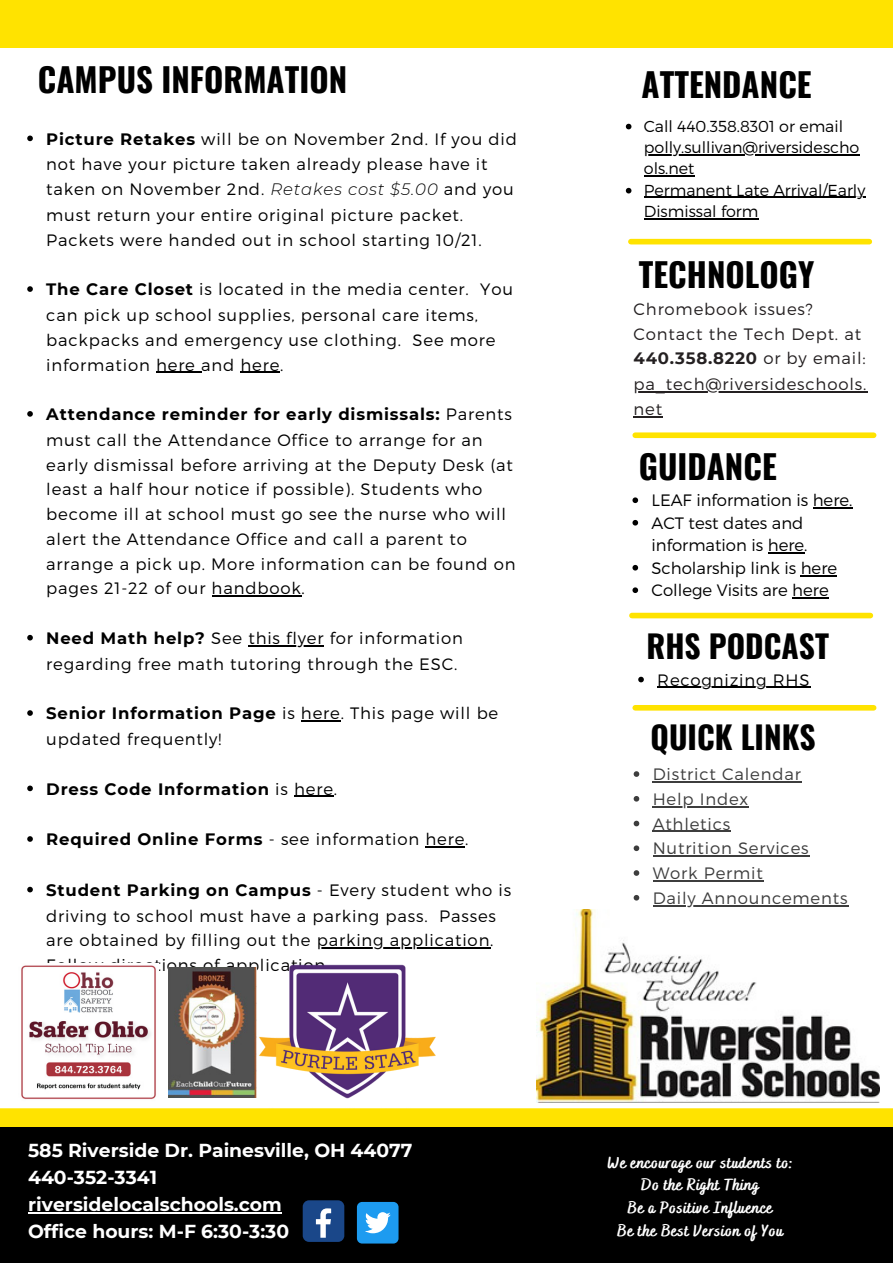
<style>
.page{position:relative;width:893px;height:1264px;background:#fff}
.page>*{position:absolute;margin:0;border:0;box-sizing:border-box;transform-origin:0 0}
.t1{font:700 33px "Oswald";color:#000}
.t2{font:700 31.5px "Oswald";color:#000}
.t3{font:700 18.75px/27px "Montserrat";color:#fff}
.t4{font:300 16.5px/24.9px "Montserrat";letter-spacing:.05em;color:#000}
.t5{font:300 16.5px/22.5px "Montserrat";color:#000}
.t6{font:300 16.5px/25px "Montserrat";letter-spacing:.05em;color:#242021}
.t7{font:300 16.5px/24.8px "Montserrat";letter-spacing:.05em;color:#3d3d3d}
.t8{font:700 16.5px "Montserrat";letter-spacing:.05em;color:#000}
.t9{font:800 16.35px/22.5px "Bakerie Smooth";letter-spacing:.05em;color:#fff;text-align:center}
.t10{font:300 15.9px/21.3px "Montserrat";color:#000}
.s1{font-weight:700}
.s2{font-style:italic}
.s3{font-weight:300}
</style>
<div class="page">
<div style="left:0;top:0;width:892px;height:47px;background:#ffe300"></div>
<div style="left:635px;top:432px;width:238px;height:6px;background:#ffe300"></div>
<div style="left:635px;top:705px;width:238px;height:5px;background:#ffe300"></div>
<div style="left:632px;top:612px;width:238px;height:6px;background:#ffe300"></div>
<svg style="left:27px;top:135px;width:6px;height:6px"></svg>
<svg style="left:27px;top:286px;width:6px;height:6px"></svg>
<hr style="left:156px;top:372px;width:45px;height:1px;background:#000">
<hr style="left:240px;top:372px;width:40px;height:1px;background:#000">
<svg style="left:27px;top:411px;width:6px;height:6px"></svg>
<hr style="left:212px;top:595px;width:89px;height:1px;background:#000">
<svg style="left:27px;top:635px;width:6px;height:5px"></svg>
<hr style="left:248px;top:645px;width:76px;height:1px;background:#000">
<svg style="left:27px;top:710px;width:6px;height:6px"></svg>
<hr style="left:301px;top:720px;width:39px;height:1px;background:#000">
<svg style="left:27px;top:785px;width:6px;height:6px"></svg>
<hr style="left:294px;top:795px;width:40px;height:1px;background:#000">
<svg style="left:27px;top:836px;width:6px;height:5px"></svg>
<hr style="left:425px;top:846px;width:40px;height:1px;background:#000">
<svg style="left:27px;top:886px;width:6px;height:6px"></svg>
<hr style="left:317px;top:947px;width:173px;height:1px;background:#000">
<svg style="left:633px;top:771px;width:6px;height:5px"></svg>
<hr style="left:652px;top:781px;width:149px;height:1px;background:#3d3d3d">
<svg style="left:633px;top:796px;width:6px;height:5px"></svg>
<hr style="left:652px;top:806px;width:97px;height:1px;background:#3d3d3d">
<svg style="left:633px;top:820px;width:6px;height:6px"></svg>
<hr style="left:652px;top:830px;width:79px;height:2px;background:#3d3d3d">
<svg style="left:633px;top:845px;width:6px;height:6px"></svg>
<hr style="left:652px;top:855px;width:157px;height:1px;background:#3d3d3d">
<svg style="left:633px;top:870px;width:6px;height:5px"></svg>
<hr style="left:652px;top:880px;width:111px;height:1px;background:#3d3d3d">
<svg style="left:633px;top:895px;width:6px;height:5px"></svg>
<hr style="left:652px;top:905px;width:196px;height:1px;background:#3d3d3d">
<hr style="left:633px;top:391px;width:234px;height:1px;background:#242021">
<hr style="left:633px;top:416px;width:30px;height:1px;background:#242021">
<svg style="left:638px;top:676px;width:5px;height:6px"></svg>
<hr style="left:657px;top:687px;width:153px;height:1px;background:#000">
<svg style="left:632px;top:497px;width:6px;height:6px"></svg>
<hr style="left:812px;top:507px;width:40px;height:1px;background:#000">
<svg style="left:632px;top:520px;width:6px;height:5px"></svg>
<hr style="left:767px;top:552px;width:37px;height:1px;background:#000">
<svg style="left:632px;top:565px;width:6px;height:5px"></svg>
<hr style="left:800px;top:575px;width:37px;height:1px;background:#000">
<svg style="left:632px;top:587px;width:6px;height:6px"></svg>
<hr style="left:792px;top:597px;width:36px;height:1px;background:#000">
<svg style="left:625px;top:124px;width:6px;height:5px"></svg>
<hr style="left:643px;top:154px;width:216px;height:1px;background:#000">
<hr style="left:643px;top:175px;width:51px;height:2px;background:#000">
<svg style="left:625px;top:188px;width:6px;height:5px"></svg>
<hr style="left:643px;top:197px;width:222px;height:1px;background:#000">
<hr style="left:643px;top:218px;width:115px;height:1px;background:#000">
<div style="left:630px;top:239px;width:239px;height:5px;background:#ffe300"></div>
<img style="left:536px;top:909px;width:343px;height:193px">
<img style="left:256px;top:964px;width:180px;height:135px">
<img style="left:21px;top:965px;width:135px;height:134px">
<img style="left:169px;top:967px;width:87px;height:130px">
<div style="left:0;top:1108px;width:892px;height:19px;background:#ffe300"></div>
<div style="left:0;top:1127px;width:892px;height:135px;background:#000"></div>
<hr style="left:28px;top:1212px;width:254px;height:1px;background:#fff">
<div style="left:303px;top:1200px;width:41px;height:41px;background:#1a4789;border-radius:6px"></div>
<svg style="left:316px;top:1208px;width:15px;height:29px"></svg>
<div style="left:357px;top:1201px;width:41px;height:42px;background:#1d9bf0;border-radius:5px"></div>
<svg style="left:365px;top:1212px;width:25px;height:21px"></svg>
<h1 class="t1" style="left:38px;top:54px;width:311px">CAMPUS INFORMATION</h1>
<p class="t4" style="left:46px;top:125px;width:472px;line-height:25.3px"><span class="s1">Picture Retakes</span> will be on November 2nd. If you did not have your picture taken already please have it taken on November 2nd. <span class="s2">Retakes cost $5.00</span> and you must return your entire original picture packet.<br>Packets were handed out in school starting 10/21.</p>
<p class="t4" style="left:46px;top:276px;width:468px"><span class="s1">The Care Closet</span> is located in the media center. You can pick up school supplies, personal care items, backpacks and emergency use clothing. See more information here and here.</p>
<p class="t4" style="left:46px;top:401px;width:470px"><span class="s1">Attendance reminder for early dismissals:</span> Parents must call the Attendance Office to arrange for an early dismissal before arriving at the Deputy Desk (at least a half hour notice if possible). Students who become ill at school must go see the nurse who will alert the Attendance Office and call a parent to arrange a pick up. More information can be found on pages 21-22 of our handbook.</p>
<p class="t4" style="left:46px;top:624px;width:418px;line-height:25.8px"><span class="s1">Need Math help?</span> See this flyer for information regarding free math tutoring through the ESC.</p>
<p class="t4" style="left:46px;top:699px;width:453px;line-height:25.8px"><span class="s1">Senior Information Page</span> is here. This page will be updated frequently!</p>
<p class="t8" style="left:46px;top:778px;width:292px">Dress Code Information <span class="s3">is here.</span></p>
<p class="t4" style="left:46px;top:826px;width:423px"><span class="s1">Required Online Forms</span> - see information here.</p>
<p class="t4" style="left:46px;top:876px;width:466px"><span class="s1">Student Parking on Campus</span> - Every student who is driving to school must have a parking pass. Passes are obtained by filling out the parking application.<br>Follow directions of application.</p>
<p class="t3" style="left:18px;top:1135px;width:374px">585 Riverside Dr. Painesville, OH 4407<br>440-352-3 41 riversidelocalschools.com<br>Office hours: M-F 6:30-3:30</p>
<p class="t3" style="left:28px;top:1137px;width:386px">585 Riverside Dr. Painesville, OH 44077<br>440-352-3341 riversidelocalschools.com<br>Office hours: M-F 6:30-3:30</p>
<h1 class="t1" style="left:641px;top:59px;width:172px">ATTENDANCE</h1>
<p class="t10" style="left:643px;top:114px;width:223px">Call 440.358.8301 or email polly.sullivan@riversidescho ols.net<br>Permanent Late Arrival/Early<br>Dismissal form</p>
<h1 class="t1" style="left:639px;top:249px;width:177px">TECHNOLOGY</h1>
<p class="t6" style="left:633px;top:296px;width:234px">Chromebook issues?<br>Contact the Tech Dept. at<br><span class="s1">440.358.8220</span> or by email: pa_tech@riversideschools. net</p>
<h1 class="t1" style="left:639px;top:440px;width:139px">GUIDANCE</h1>
<p class="t5" style="left:651px;top:488px;width:202px">LEAF information is here.<br>ACT test dates and information is here.<br>Scholarship link is here<br>College Visits are here</p>
<h2 class="t2" style="left:646px;top:621px;width:184px">RHS PODCAST</h2>
<p class="t4" style="left:657px;top:666px;width:154px">Recognizing RHS</p>
<h2 class="t2" style="left:650px;top:712px;width:167px">QUICK LINKS</h2>
<p class="t7" style="left:652px;top:761px;width:196px">District Calendar<br>Help Index<br>Athletics<br>Nutrition Services<br>Work Permit<br>Daily Announcements</p>
<p class="t9" style="left:607px;top:1152px;width:186px">We encourage our students to:<br>Do the Right Thing<br>Be a Positive Influence<br>Be the Best Version of You</p>
</div>
